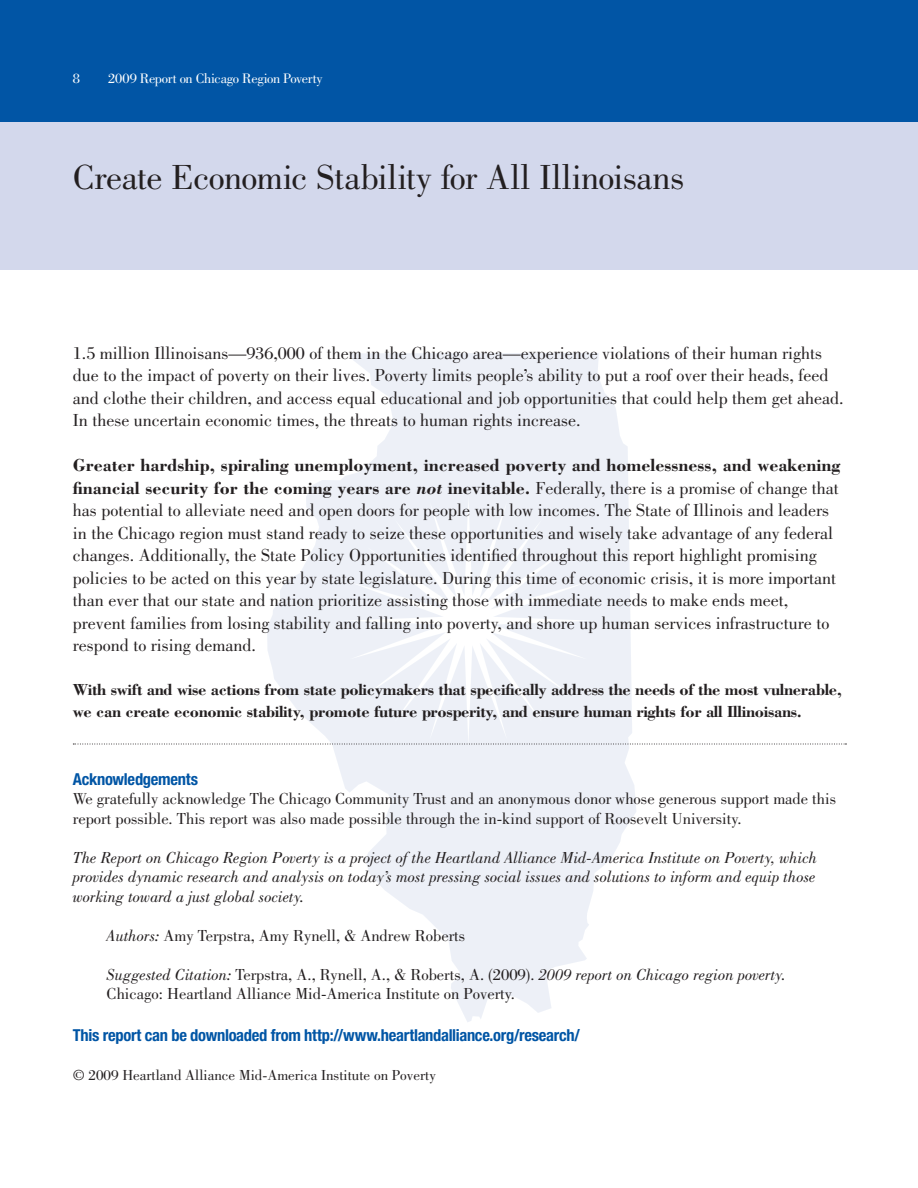
<style>
.page{position:relative;width:918px;height:1188px;background:#fff}
.page>*{position:absolute;margin:0;border:0;box-sizing:border-box;transform-origin:0 0}
.t1{font:36px "Bodoni Std";letter-spacing:-.01em;color:#231f20}
.t2{font:18px/22.5px "Bodoni Std";color:#231f20}
.t3{font:16.5px/19.5px "Bodoni Std";color:#231f20}
.t4{font:italic 16.5px/19.5px "Bodoni Std";color:#231f20;text-align:justify}
.t5{font:700 16.5px/22.5px "Bodoni Std";letter-spacing:-.02em;color:#231f20}
.t6{font:700 condensed 16.5px "Helvetica Neue LT Std";letter-spacing:-.015em;color:#0155a5}
.t7{font:15px "Bodoni Std";color:#231f20}
.t8{font:14.25px "Bodoni Std";letter-spacing:-.02em;color:#fff}
.s1{font-weight:700}
.s2{font-weight:700;font-style:italic}
.s3{font-style:italic}
</style>
<div class="page">
<div style="left:0;top:0;width:918px;height:270px;background:#d3d8ec"></div>
<div style="left:0;top:0;width:918px;height:122px;background:#0155a5"></div>
<svg style="left:267px;top:353px;width:369px;height:669px;fill:#edf0f7"></svg>
<svg style="left:344px;top:496px;width:249px;height:248px;fill:#edf0f7"></svg>
<svg style="left:73px;top:744px;width:773px;height:1px"></svg>
<p class="t8" style="left:73px;top:70px;width:9px">8</p>
<p class="t8" style="left:108px;top:70px;width:216px">2009 Report on Chicago Region Poverty</p>
<h1 class="t1" style="left:73px;top:157px;width:613px">Create Economic Stability for All Illinoisans</h1>
<p class="t2" style="left:73px;top:342px;width:772px">1.5 million Illinoisans—936,000 of them in the Chicago area—experience violations of their human rights due to the impact of poverty on their lives. Poverty limits people’s ability to put a roof over their heads, feed and clothe their children, and access equal educational and job opportunities that could help them get ahead.<br>In these uncertain economic times, the threats to human rights increase.</p>
<p class="t2" style="left:73px;top:454px;width:769px"><span class="s1">Greater hardship, spiraling unemployment, increased poverty and homelessness, and weakening financial security for the coming years are</span> <span class="s2">not</span> <span class="s1">inevitable.</span> Federally, there is a promise of change that has potential to alleviate need and open doors for people with low incomes. The State of Illinois and leaders in the Chicago region must stand ready to seize these opportunities and wisely take advantage of any federal changes. Additionally, the State Policy Opportunities identified throughout this report highlight promising policies to be acted on this year by state legislature. During this time of economic crisis, it is more important than ever that our state and nation prioritize assisting those with immediate needs to make ends meet, prevent families from losing stability and falling into poverty, and shore up human services infrastructure to respond to rising demand.</p>
<p class="t5" style="left:73px;top:678px;width:771px">With swift and wise actions from state policymakers that specifically address the needs of the most vulnerable, we can create economic stability, promote future prosperity, and ensure human rights for all Illinoisans.</p>
<p class="t6" style="left:73px;top:769px;width:127px">Acknowledgements</p>
<p class="t3" style="left:73px;top:789px;width:765px">We gratefully acknowledge The Chicago Community Trust and an anonymous donor whose generous support made this report possible. This report was also made possible through the in-kind support of Roosevelt University.</p>
<p class="t4" style="left:73px;top:848px;width:746px">The Report on Chicago Region Poverty is a project of the Heartland Alliance Mid-America Institute on Poverty, which provides dynamic research and analysis on today’s most pressing social issues and solutions to inform and equip those working toward a just global society.</p>
<p class="t3" style="left:107px;top:926px;width:360px"><span class="s3">Authors:</span> Amy Terpstra, Amy Rynell, &amp; Andrew Roberts</p>
<p class="t3" style="left:107px;top:965px;width:681px"><span class="s3">Suggested Citation:</span> Terpstra, A., Rynell, A., &amp; Roberts, A. (2009). <span class="s3">2009 report on Chicago region poverty.<br></span>Chicago: Heartland Alliance Mid-America Institute on Poverty.</p>
<p class="t6" style="left:73px;top:1025px;width:509px">This report can be downloaded from http://www.heartlandalliance.org/research/</p>
<p class="t7" style="left:73px;top:1067px;width:365px">© 2009 Heartland Alliance Mid-America Institute on Poverty</p>
</div>
